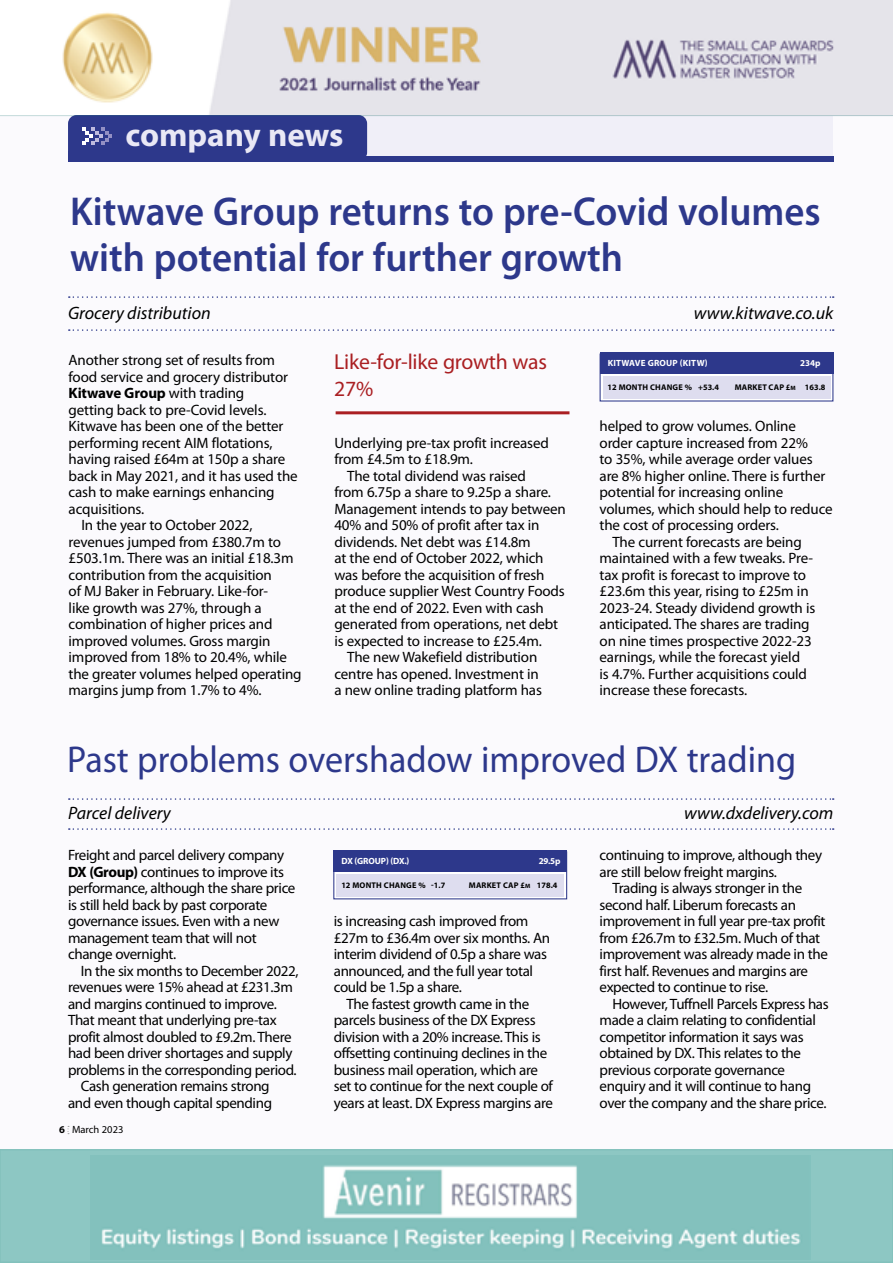
<style>
.page{position:relative;width:893px;height:1263px;background:#fff}
.page>*{position:absolute;margin:0;border:0;box-sizing:border-box;transform-origin:0 0}
.t1{font:600 40.5px/46.5px "Myriad Pro";color:#2d388b;scale:.96 1}
.t2{font:37.5px "Myriad Pro";color:#2d388b;scale:.96 1}
.t3{font:700 33px "Myriad Pro";color:#e9e8f5}
.t4{font:21.75px/27px "Myriad Pro";letter-spacing:-.01em;color:#aa1f22}
.t5{font:italic 18px "Myriad Pro";color:#000}
.t6{font:15px/16.5px "Myriad Pro";letter-spacing:-.02em;color:#000}
.t7{font:700 15px "Myriad Pro";letter-spacing:-.01em;color:#000}
.t8{font:10.5px "Myriad Pro";color:#000}
.t9{font:700 9px "Myriad Pro";color:#fff}
.t10{font:700 9px "Myriad Pro";letter-spacing:.02em;color:#fff}
.t11{font:700 8.25px "Myriad Pro";letter-spacing:.02em;color:#000}
.s1{font-weight:400}
.s2{font-size:6.15px}
.s3{font-style:inherit}
.s4{font-weight:700}
</style>
<div class="page">
<img style="left:62px;top:0;width:831px;height:115px">
<div style="left:0;top:116px;width:893px;height:1033px;background:#f7f6fb"></div>
<div style="left:154px;top:116px;width:679px;height:43px;background:#f0eff8"></div>
<div style="left:68px;top:115px;width:299px;height:46px;background:#2d388b;border-radius:9px"></div>
<div style="left:68px;top:156px;width:765px;height:6px;background:#2d388b"></div>
<svg style="left:82px;top:127px;width:30px;height:18px"></svg>
<div style="left:68px;top:152px;width:6px;height:10px;background:#2d388b"></div>
<hr style="left:0;top:115px;width:893px;height:1px;background:#076667">
<div style="left:0;top:1150px;width:893px;height:112px;background:#8dc7c3"></div>
<img style="left:100px;top:1162px;width:703px;height:90px">
<div style="left:0;top:1149px;width:893px;height:114px;border:2px solid #83c1bc"></div>
<div style="left:333px;top:851px;width:234px;height:48px;background:linear-gradient(to right,#fff,#fff)"></div>
<div style="left:333px;top:850px;width:234px;height:22px;background:#2d388b"></div>
<div style="left:336px;top:874px;width:228px;height:22px;background:#deddef"></div>
<svg style="left:69px;top:296px;width:765px;height:2px"></svg>
<svg style="left:69px;top:329px;width:765px;height:2px"></svg>
<svg style="left:69px;top:798px;width:765px;height:2px"></svg>
<svg style="left:69px;top:828px;width:765px;height:2px"></svg>
<svg style="left:600px;top:374px;width:233px;height:27px"></svg>
<div style="left:600px;top:352px;width:233px;height:22px;background:#2d388b"></div>
<div style="left:603px;top:376px;width:227px;height:22px;background:#deddef"></div>
<hr style="left:336px;top:411px;width:233px;height:3px;background:#aa1f22">
<h3 class="t3" style="left:126px;top:113px;width:219px">company news</h3>
<h1 class="t1" style="left:70px;top:187px;width:783px">Kitwave Group returns to pre-Covid volumes with potential for further growth</h1>
<p class="t5" style="left:68px;top:301px;width:144px">Grocery distribution</p>
<p class="t5" style="left:694px;top:301px;width:141px">www.kitwave.co.uk</p>
<p class="t6" style="left:69px;top:352px;width:208px">Another strong set of results from</p>
<p class="t6" style="left:69px;top:368px;width:221px">food service and grocery distributor</p>
<p class="t7" style="left:69px;top:383px;width:177px">Kitwave Group <span class="s1">with trading</span></p>
<p class="t6" style="left:69px;top:401px;width:199px">getting back to pre-Covid levels.</p>
<p class="t6" style="left:69px;top:418px;width:216px">Kitwave has been one of the better</p>
<p class="t6" style="left:69px;top:434px;width:205px">performing recent AIM flotations,</p>
<p class="t6" style="left:69px;top:451px;width:218px">having raised £64m at 150p a share</p>
<p class="t6" style="left:69px;top:467px;width:231px">back in May 2021, and it has used the</p>
<p class="t6" style="left:69px;top:484px;width:207px">cash to make earnings enhancing</p>
<p class="t6" style="left:69px;top:500px;width:77px">acquisitions.</p>
<p class="t6" style="left:81px;top:517px;width:173px">In the year to October 2022,</p>
<p class="t6" style="left:69px;top:533px;width:214px">revenues jumped from £380.7m to</p>
<p class="t6" style="left:69px;top:550px;width:226px">£503.1m. There was an initial £18.3m</p>
<p class="t6" style="left:69px;top:566px;width:205px">contribution from the acquisition</p>
<p class="t6" style="left:69px;top:583px;width:201px">of MJ Baker in February. Like-for-</p>
<p class="t6" style="left:69px;top:599px;width:195px">like growth was 27%, through a</p>
<p class="t6" style="left:69px;top:616px;width:205px">combination of higher prices and</p>
<p class="t6" style="left:69px;top:632px;width:203px">improved volumes. Gross margin</p>
<p class="t6" style="left:69px;top:649px;width:220px">improved from 18% to 20.4%, while</p>
<p class="t6" style="left:69px;top:665px;width:234px">the greater volumes helped operating</p>
<p class="t6" style="left:69px;top:682px;width:194px">margins jump from 1.7% to 4%.</p>
<h3 class="t4" style="left:334px;top:348px;width:214px">Like-for-like growth was<br>27%</h3>
<p class="t6" style="left:334px;top:434px;width:216px">Underlying pre-tax profit increased</p>
<p class="t6" style="left:334px;top:451px;width:140px">from £4.5m to £18.9m.</p>
<p class="t6" style="left:347px;top:467px;width:180px">The total dividend was raised</p>
<p class="t6" style="left:334px;top:484px;width:218px">from 6.75p a share to 9.25p a share.</p>
<p class="t6" style="left:334px;top:500px;width:233px">Management intends to pay between</p>
<p class="t6" style="left:334px;top:517px;width:207px">40% and 50% of profit after tax in</p>
<p class="t6" style="left:334px;top:533px;width:198px">dividends. Net debt was £14.8m</p>
<p class="t6" style="left:334px;top:550px;width:211px">at the end of October 2022, which</p>
<p class="t6" style="left:334px;top:566px;width:212px">was before the acquisition of fresh</p>
<p class="t6" style="left:334px;top:583px;width:232px">produce supplier West Country Foods</p>
<p class="t6" style="left:334px;top:599px;width:211px">at the end of 2022. Even with cash</p>
<p class="t6" style="left:334px;top:616px;width:225px">generated from operations, net debt</p>
<p class="t6" style="left:334px;top:632px;width:209px">is expected to increase to £25.4m.</p>
<p class="t6" style="left:347px;top:649px;width:192px">The new Wakefield distribution</p>
<p class="t6" style="left:334px;top:665px;width:206px">centre has opened. Investment in</p>
<p class="t6" style="left:334px;top:682px;width:209px">a new online trading platform has</p>
<p class="t10" style="left:608px;top:358px;width:101px">KITWAVE GROUP (KITW)</p>
<p class="t9" style="left:800px;top:358px;width:22px">234p</p>
<p class="t11" style="left:608px;top:382px;width:113px">12 MONTH CHANGE % +53.4</p>
<p class="t11" style="left:735px;top:382px;width:92px">MARKET CAP £<span class="s2">m</span> <span class="s3">163.8</span></p>
<p class="t6" style="left:600px;top:418px;width:198px">helped to grow volumes. Online</p>
<p class="t6" style="left:600px;top:434px;width:210px">order capture increased from 22%</p>
<p class="t6" style="left:600px;top:451px;width:215px">to 35%, while average order values</p>
<p class="t6" style="left:600px;top:467px;width:227px">are 8% higher online. There is further</p>
<p class="t6" style="left:600px;top:484px;width:185px">potential for increasing online</p>
<p class="t6" style="left:600px;top:500px;width:235px">volumes, which should help to reduce</p>
<p class="t6" style="left:600px;top:517px;width:181px">the cost of processing orders.</p>
<p class="t6" style="left:612px;top:533px;width:191px">The current forecasts are being</p>
<p class="t6" style="left:600px;top:550px;width:215px">maintained with a few tweaks. Pre-</p>
<p class="t6" style="left:600px;top:566px;width:208px">tax profit is forecast to improve to</p>
<p class="t6" style="left:600px;top:583px;width:211px">£23.6m this year, rising to £25m in</p>
<p class="t6" style="left:600px;top:599px;width:217px">2023-24. Steady dividend growth is</p>
<p class="t6" style="left:600px;top:616px;width:212px">anticipated. The shares are trading</p>
<p class="t6" style="left:600px;top:632px;width:214px">on nine times prospective 2022-23</p>
<p class="t6" style="left:600px;top:649px;width:202px">earnings, while the forecast yield</p>
<p class="t6" style="left:600px;top:665px;width:209px">is 4.7%. Further acquisitions could</p>
<p class="t6" style="left:600px;top:682px;width:149px">increase these forecasts.</p>
<h2 class="t2" style="left:67px;top:737px;width:761px">Past problems overshadow improved DX trading</h2>
<p class="t5" style="left:68px;top:802px;width:104px">Parcel delivery</p>
<p class="t5" style="left:684px;top:802px;width:151px">www.dxdelivery.com</p>
<p class="t6" style="left:68px;top:847px;width:229px">Freight and parcel delivery company<br><span class="s4">DX (Group)</span> continues to improve its performance, although the share price is still held back by past corporate governance issues. Even with a new management team that will not change overnight.</p>
<p class="t6" style="left:81px;top:962px;width:219px">In the six months to December 2022,</p>
<p class="t6" style="left:68px;top:979px;width:226px">revenues were 15% ahead at £231.3m</p>
<p class="t6" style="left:68px;top:995px;width:210px">and margins continued to improve.</p>
<p class="t6" style="left:68px;top:1012px;width:210px">That meant that underlying pre-tax</p>
<p class="t6" style="left:68px;top:1028px;width:225px">profit almost doubled to £9.2m. There</p>
<p class="t6" style="left:68px;top:1045px;width:226px">had been driver shortages and supply</p>
<p class="t6" style="left:68px;top:1061px;width:230px">problems in the corresponding period.</p>
<p class="t6" style="left:81px;top:1078px;width:190px">Cash generation remains strong</p>
<p class="t6" style="left:68px;top:1094px;width:206px">and even though capital spending</p>
<p class="t8" style="left:59px;top:1123px;width:66px"><span class="s4">6</span> March 2023</p>
<p class="t9" style="left:341px;top:855px;width:69px">DX (GROUP) (DX.)</p>
<p class="t9" style="left:539px;top:855px;width:23px">29.5p</p>
<p class="t11" style="left:341px;top:880px;width:105px">12 MONTH CHANGE % -1.7</p>
<p class="t11" style="left:469px;top:880px;width:90px">MARKET CAP £<span class="s2">m</span> <span class="s3">178.4</span></p>
<p class="t6" style="left:334px;top:913px;width:218px">is increasing cash improved from £27m to £36.4m over six months. An interim dividend of 0.5p a share was announced, and the full year total could be 1.5p a share.</p>
<p class="t6" style="left:334px;top:995px;width:221px;text-indent:13px">The fastest growth came in the parcels business of the DX Express division with a 20% increase. This is offsetting continuing declines in the business mail operation, which are set to continue for the next couple of years at least. DX Express margins are</p>
<p class="t6" style="left:600px;top:847px;width:224px">continuing to improve, although they are still below freight margins.</p>
<p class="t6" style="left:600px;top:880px;width:230px;text-indent:13px">Trading is always stronger in the second half. Liberum forecasts an improvement in full year pre-tax profit from £26.7m to £32.5m. Much of that improvement was already made in the first half. Revenues and margins are expected to continue to rise.</p>
<p class="t6" style="left:600px;top:995px;width:231px;text-indent:13px">However, Tuffnell Parcels Express has made a claim relating to confidential competitor information it says was obtained by DX. This relates to the previous corporate governance enquiry and it will continue to hang over the company and the share price.</p>
</div>
